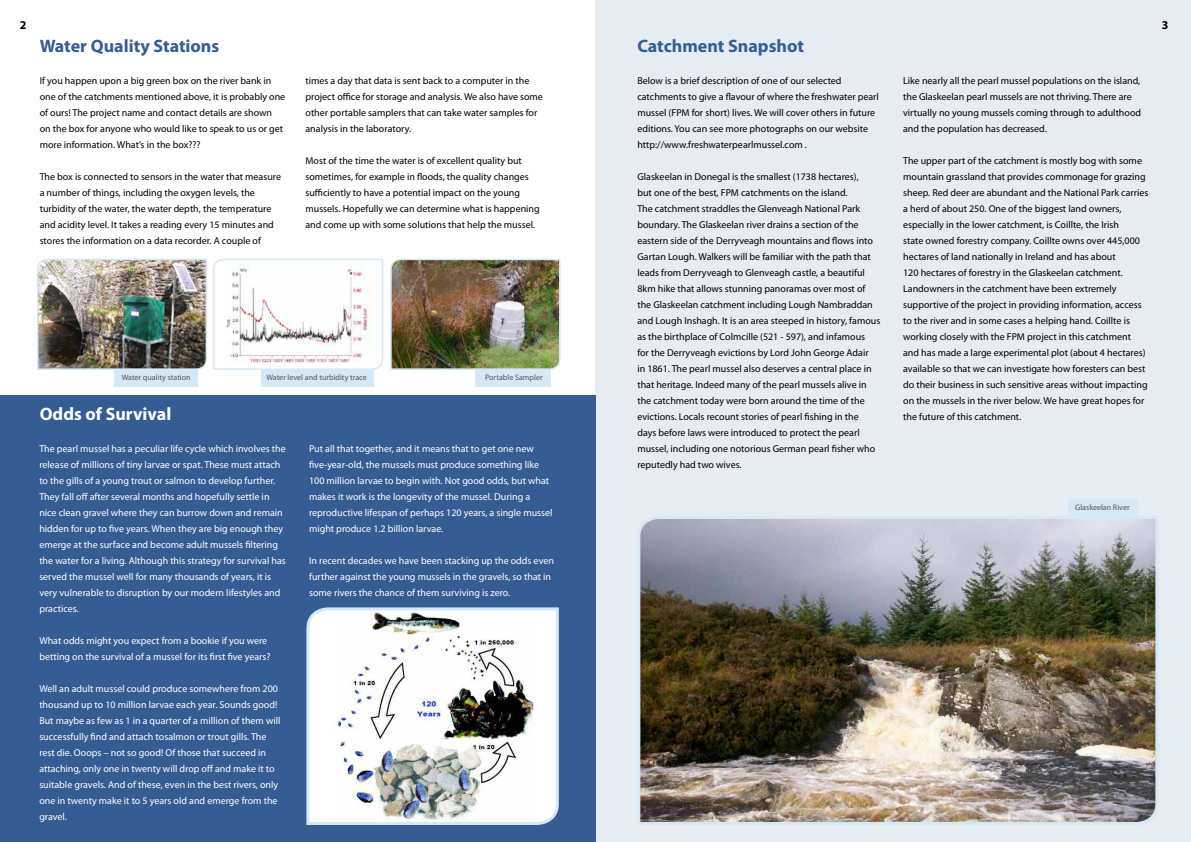
<style>
.page{position:relative;width:1191px;height:842px;background:#fff}
.page>*{position:absolute;margin:0;border:0;box-sizing:border-box;transform-origin:0 0}
.t1{font:700 18px "Myriad Pro";color:#355d94}
.t2{font:700 18px "Myriad Pro";color:#fff}
.t3{font:700 12px "Myriad Pro";color:#000}
.t4{font:10px/16px "Myriad Pro";color:#000}
.t5{font:10px/16px "Myriad Pro";color:#fff}
.t6{font:8px "Myriad Pro";color:#4f5559}
</style>
<div class="page">
<div style="left:595px;top:0;width:596px;height:842px;background:#e7ebf2"></div>
<div style="left:0;top:395px;width:595px;height:447px;background:#355d94"></div>
<img style="left:37px;top:258px;width:524px;height:113px">
<div style="left:114px;top:369px;width:83px;height:18px;background:#d6e8f6"></div>
<div style="left:261px;top:369px;width:112px;height:18px;background:#d6e8f6"></div>
<div style="left:475px;top:369px;width:75px;height:18px;background:#d6e8f6"></div>
<div style="left:1067px;top:499px;width:70px;height:18px;background:#d6e8f6"></div>
<img style="left:306px;top:607px;width:253px;height:218px">
<img style="left:637px;top:514px;width:521px;height:311px">
<p class="t3" style="left:20px;top:17px;width:8px">2</p>
<p class="t3" style="left:1161px;top:17px;width:8px">3</p>
<h1 class="t1" style="left:40px;top:34px;width:181px">Water Quality Stations</h1>
<h1 class="t1" style="left:637px;top:34px;width:168px">Catchment Snapshot</h1>
<p class="t4" style="left:40px;top:72px;width:247px">If you happen upon a big green box on the river bank in one of the catchments mentioned above, it is probably one of ours! The project name and contact details are shown on the box for anyone who would like to speak to us or get more information. What’s in the box???</p>
<p class="t4" style="left:40px;top:168px;width:243px">The box is connected to sensors in the water that measure a number of things, including the oxygen levels, the turbidity of the water, the water depth, the temperature and acidity level. It takes a reading every 15 minutes and stores the information on a data recorder. A couple of</p>
<p class="t4" style="left:305px;top:72px;width:239px">times a day that data is sent back to a computer in the project office for storage and analysis. We also have some other portable samplers that can take water samples for analysis in the laboratory.</p>
<p class="t4" style="left:305px;top:152px;width:236px">Most of the time the water is of excellent quality but sometimes, for example in floods, the quality changes sufficiently to have a potential impact on the young mussels. Hopefully we can determine what is happening and come up with some solutions that help the mussel.</p>
<p class="t6" style="left:122px;top:373px;width:70px">Water quality station</p>
<p class="t6" style="left:266px;top:373px;width:102px">Water level and turbidity trace</p>
<p class="t6" style="left:485px;top:373px;width:59px">Portable Sampler</p>
<h1 class="t2" style="left:40px;top:402px;width:133px">Odds of Survival</h1>
<p class="t5" style="left:39px;top:440px;width:248px">The pearl mussel has a peculiar life cycle which involves the release of millions of tiny larvae or spat. These must attach to the gills of a young trout or salmon to develop further.<br>They fall off after several months and hopefully settle in nice clean gravel where they can burrow down and remain hidden for up to five years. When they are big enough they emerge at the surface and become adult mussels filtering the water for a living. Although this strategy for survival has served the mussel well for many thousands of years, it is very vulnerable to disruption by our modern lifestyles and practices.</p>
<p class="t5" style="left:39px;top:632px;width:233px">What odds might you expect from a bookie if you were betting on the survival of a mussel for its first five years?</p>
<p class="t5" style="left:39px;top:680px;width:243px">Well an adult mussel could produce somewhere from 200 thousand up to 10 million larvae each year. Sounds good!<br>But maybe as few as 1 in a quarter of a million of them will successfully find and attach tosalmon or trout gills. The rest die. Ooops – not so good! Of those that succeed in attaching, only one in twenty will drop off and make it to suitable gravels. And of these, even in the best rivers, only one in twenty make it to 5 years old and emerge from the gravel.</p>
<p class="t5" style="left:309px;top:440px;width:245px">Put all that together, and it means that to get one new five-year-old, the mussels must produce something like 100 million larvae to begin with. Not good odds, but what makes it work is the longevity of the mussel. During a reproductive lifespan of perhaps 120 years, a single mussel might produce 1.2 billion larvae.</p>
<p class="t5" style="left:309px;top:552px;width:246px">In recent decades we have been stacking up the odds even further against the young mussels in the gravels, so that in some rivers the chance of them surviving is zero.</p>
<p class="t4" style="left:637px;top:72px;width:243px">Below is a brief description of one of our selected catchments to give a flavour of where the freshwater pearl mussel (FPM for short) lives. We will cover others in future editions. You can see more photographs on our website http://www.freshwaterpearlmussel.com .</p>
<p class="t4" style="left:637px;top:168px;width:244px">Glaskeelan in Donegal is the smallest (1738 hectares),<br>but one of the best, FPM catchments on the island.<br>The catchment straddles the Glenveagh National Park boundary. The Glaskeelan river drains a section of the eastern side of the Derryveagh mountains and flows into Gartan Lough. Walkers will be familiar with the path that leads from Derryveagh to Glenveagh castle, a beautiful 8km hike that allows stunning panoramas over most of the Glaskeelan catchment including Lough Nambraddan and Lough Inshagh. It is an area steeped in history, famous as the birthplace of Colmcille (521 - 597), and infamous<br>for the Derryveagh evictions by Lord John George Adair<br>in 1861. The pearl mussel also deserves a central place in that heritage. Indeed many of the pearl mussels alive in the catchment today were born around the time of the evictions. Locals recount stories of pearl fishing in the<br>days before laws were introduced to protect the pearl mussel, including one notorious German pearl fisher who reputedly had two wives.</p>
<p class="t4" style="left:903px;top:72px;width:239px">Like nearly all the pearl mussel populations on the island, the Glaskeelan pearl mussels are not thriving. There are virtually no young mussels coming through to adulthood and the population has decreased.</p>
<p class="t4" style="left:903px;top:152px;width:247px">The upper part of the catchment is mostly bog with some mountain grassland that provides commonage for grazing sheep. Red deer are abundant and the National Park carries a herd of about 250. One of the biggest land owners, especially in the lower catchment, is Coillte, the Irish<br>state owned forestry company. Coillte owns over 445,000 hectares of land nationally in Ireland and has about<br>120 hectares of forestry in the Glaskeelan catchment.<br>Landowners in the catchment have been extremely supportive of the project in providing information, access to the river and in some cases a helping hand. Coillte is working closely with the FPM project in this catchment and has made a large experimental plot (about 4 hectares) available so that we can investigate how foresters can best do their business in such sensitive areas without impacting on the mussels in the river below. We have great hopes for the future of this catchment.</p>
<p class="t6" style="left:1075px;top:502px;width:56px">Glaskeelan River</p>
</div>
